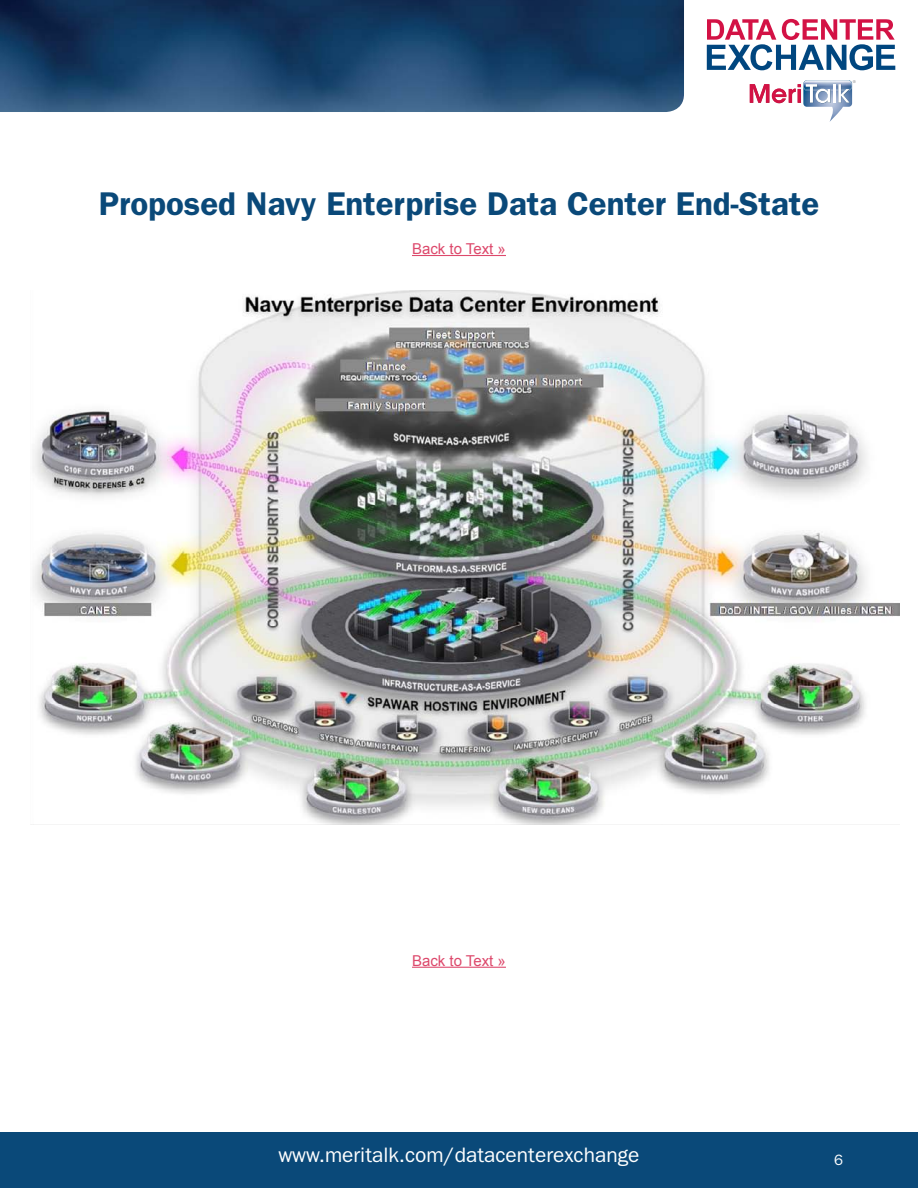
<style>
.page{position:relative;width:918px;height:1188px;background:#fff}
.page>*{position:absolute;margin:0;border:0;box-sizing:border-box;transform-origin:0 0}
.t1{font:600 33px "ITC Franklin Gothic Std";color:#0a4979}
.t2{font:21px "ITC Franklin Gothic Std";color:#fff}
.t3{font:15px "Arial";color:#dd496c}
.t4{font:15px "ITC Franklin Gothic Std";color:#fff}
.t5{font:500 3.9px "Avenir LT Std";color:#939598}
</style>
<div class="page">
<div style="left:0;top:1132px;width:918px;height:56px;background:#0a4979"></div>
<svg style="left:750px;top:80px;width:102px;height:42px"></svg>
<svg style="left:707px;top:19px;width:188px;height:51px"></svg>
<img style="left:0;top:0;width:684px;height:112px">
<img style="left:33px;top:290px;width:866px;height:534px">
<hr style="left:412px;top:967px;width:94px;height:1px;background:#dd496c">
<hr style="left:412px;top:255px;width:94px;height:1px;background:#dd496c">
<p class="t5" style="left:853px;top:80px;width:5px">®</p>
<p class="t1" style="left:99px;top:184px;width:722px">Proposed Navy Enterprise Data Center End-State</p>
<p class="t3" style="left:412px;top:239px;width:95px">Back to Text »</p>
<p class="t3" style="left:412px;top:951px;width:95px">Back to Text »</p>
<p class="t2" style="left:278px;top:1143px;width:363px">www.meritalk.com/datacenterexchange</p>
<p class="t4" style="left:834px;top:1152px;width:10px">6</p>
</div>
